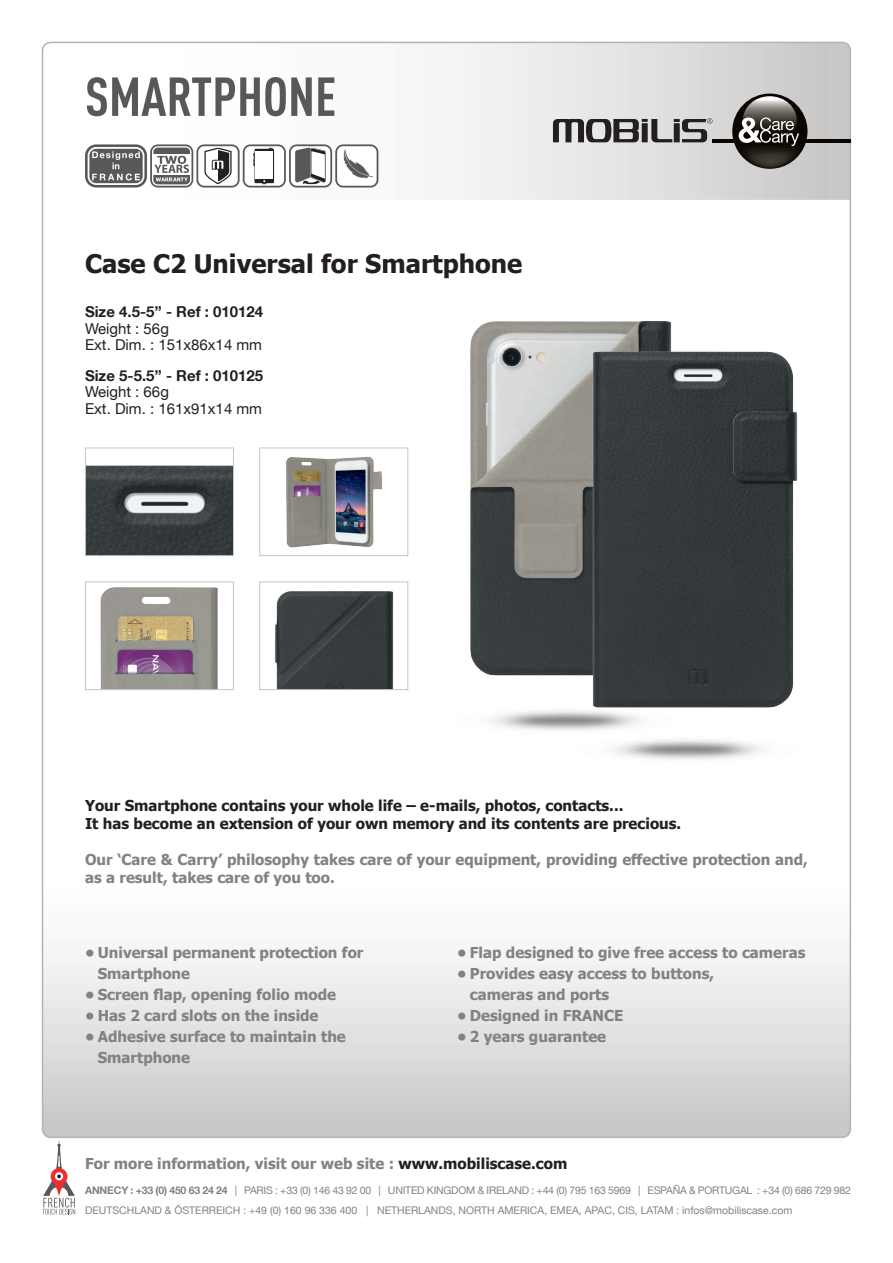
<style>
.page{position:relative;width:893px;height:1263px;background:#fff}
.page>*{position:absolute;margin:0;border:0;box-sizing:border-box;transform-origin:0 0}
.t1{font:700 54px "DIN Cond";color:#57585a}
.t2{font:700 25.5px "Tahoma";color:#231f20}
.t3{font:700 15px/21px "Tahoma";color:#808285}
.t4{font:700 15px/18px "Tahoma";color:#231f20}
.t5{font:15px/16.5px "Helvetica Neue LT";color:#231f20}
.t6{font:700 15px "Helvetica Neue LT";color:#231f20}
.t7{font:10.5px/20.5px "Helvetica Neue LT";color:#808285}
.s1{color:#231f20}
.s2{font-weight:700}
</style>
<div class="page">
<svg style="left:43px;top:955px;width:807px;height:182px"></svg>
<svg style="left:43px;top:42px;width:807px;height:158px"></svg>
<hr style="left:712px;top:139px;width:139px;height:3px;background:#0b0601">
<img style="left:732px;top:94px;width:75px;height:75px">
<svg style="left:553px;top:118px;width:159px;height:24px;background:#817f80"></svg>
<svg style="left:732px;top:96px;width:75px;height:66px;background:#65625e"></svg>
<svg style="left:43px;top:1140px;width:32px;height:74px"></svg>
<svg style="left:85px;top:144px;width:293px;height:44px"></svg>
<img style="left:470px;top:321px;width:202px;height:355px">
<img style="left:583px;top:343px;width:215px;height:372px">
<img style="left:87px;top:465px;width:145px;height:89px">
<div style="left:85px;top:448px;width:149px;height:108px;border:1px solid #c6c6c7"></div>
<img style="left:286px;top:456px;width:96px;height:92px">
<div style="left:259px;top:448px;width:149px;height:108px;border:1px solid #c6c6c7"></div>
<img style="left:275px;top:591px;width:119px;height:97px">
<div style="left:259px;top:581px;width:149px;height:109px;border:1px solid #c6c6c7"></div>
<img style="left:100px;top:587px;width:118px;height:101px">
<div style="left:85px;top:581px;width:149px;height:109px;border:1px solid #c6c6c7"></div>
<h1 class="t1" style="left:85px;top:64px;width:253px">SMARTPHONE</h1>
<h2 class="t2" style="left:85px;top:246px;width:439px">Case C2 Universal for Smartphone</h2>
<p class="t6" style="left:85px;top:303px;width:180px">Size 4.5-5’’ - Ref : 010124</p>
<p class="t5" style="left:85px;top:320px;width:179px">Weight : 56g<br>Ext. Dim. : 151x86x14 mm</p>
<p class="t6" style="left:85px;top:366px;width:180px">Size 5-5.5’’ - Ref : 010125</p>
<p class="t5" style="left:85px;top:383px;width:179px">Weight : 66g<br>Ext. Dim. : 161x91x14 mm</p>
<p class="t4" style="left:85px;top:797px;width:598px">Your Smartphone contains your whole life – e-mails, photos, contacts...<br>It has become an extension of your own memory and its contents are precious.</p>
<p class="t3" style="left:85px;top:851px;width:724px;line-height:18px">Our ‘Care &amp; Carry’ philosophy takes care of your equipment, providing effective protection and, as a result, takes care of you too.</p>
<p class="t3" style="left:98px;top:943px;width:267px;text-indent:-13px">• Universal permanent protection for<br>Smartphone</p>
<p class="t3" style="left:85px;top:985px;width:253px">• Screen flap, opening folio mode</p>
<p class="t3" style="left:85px;top:1006px;width:235px">• Has 2 card slots on the inside</p>
<p class="t3" style="left:98px;top:1027px;width:250px;text-indent:-13px">• Adhesive surface to maintain the<br>Smartphone</p>
<p class="t3" style="left:457px;top:943px;width:350px">• Flap designed to give free access to cameras</p>
<p class="t3" style="left:470px;top:964px;width:246px;text-indent:-13px">• Provides easy access to buttons, cameras and ports</p>
<p class="t3" style="left:457px;top:1006px;width:168px">• Designed in FRANCE</p>
<p class="t3" style="left:457px;top:1027px;width:151px">• 2 years guarantee</p>
<p class="t3" style="left:85px;top:1154px;width:484px">For more information, visit our web site : <span class="s1">www.mobiliscase.com</span></p>
<p class="t7" style="left:85px;top:1179px;width:767px"><span class="s2">ANNECY : +33 (0) 450 63 24 24</span> | PARIS : +33 (0) 146 43 92 00 | UNITED KINGDOM &amp; IRELAND : +44 (0) 795 163 5969 | ESPAÑA &amp; PORTUGAL : +34 (0) 686 729 982<br>DEUTSCHLAND &amp; ÖSTERREICH : +49 (0) 160 96 336 400 | NETHERLANDS, NORTH AMERICA, EMEA, APAC, CIS, LATAM : infos@mobiliscase.com</p>
</div>
